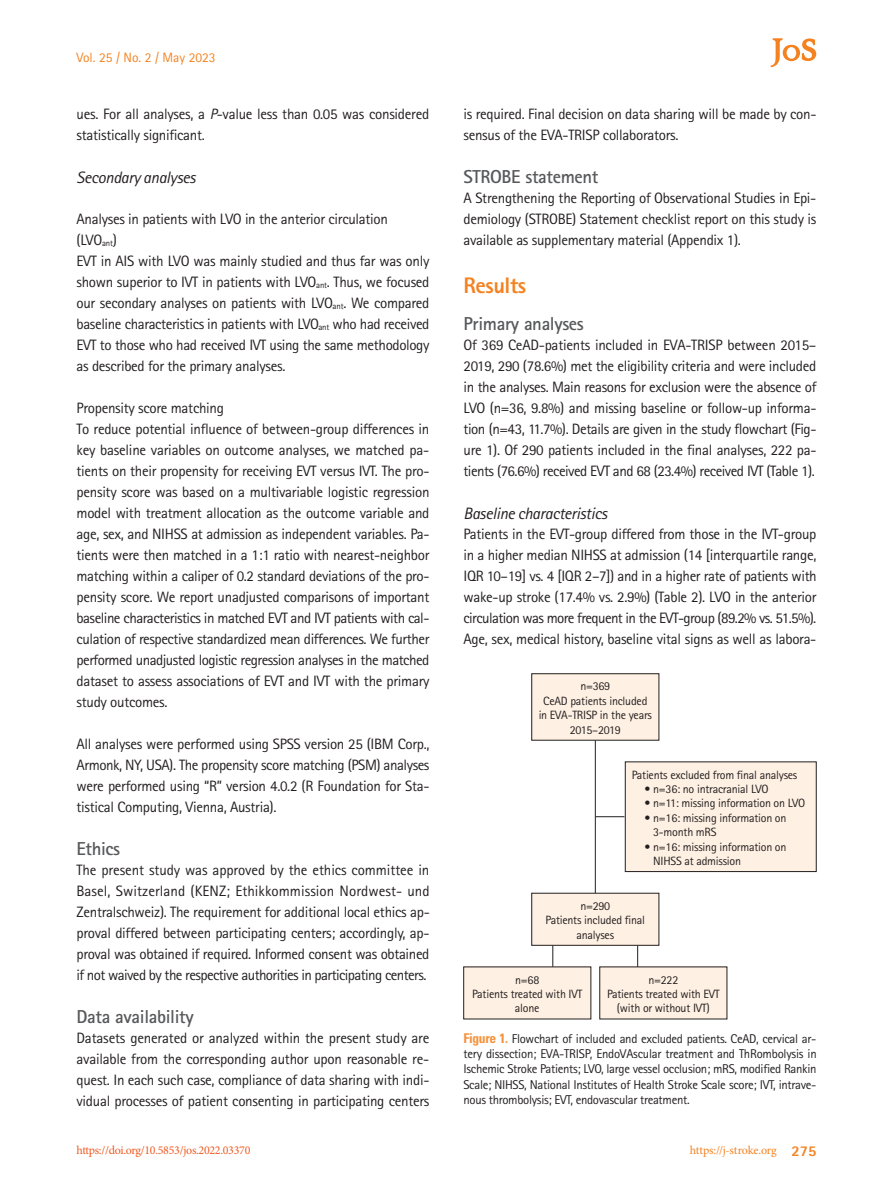
<style>
.page{position:relative;width:893px;height:1191px;background:#fff}
.page>*{position:absolute;margin:0;border:0;box-sizing:border-box;transform-origin:0 0}
.t1{font:800 22.5px "Rotis Sans Serif Std";letter-spacing:-.02em;color:#f58220}
.t2{font:700 18.75px "Rotis Sans Serif Std";letter-spacing:-.02em;color:#57585a}
.t3{font:italic 16.5px "Rotis Sans Serif Std";letter-spacing:-.02em;color:#231f20}
.t4{font:15px/21px "Rotis Sans Serif Std";letter-spacing:-.02em;color:#231f20;text-align:justify}
.t5{font:13.5px "Rotis Sans Serif Std";color:#f58220}
.t6{font:12.75px/15.1px "Rotis Sans Serif Std";letter-spacing:-.025em;color:#231f20;text-align:justify}
.t7{font:12px/14.4px "Rotis Sans Serif Std";letter-spacing:-.02em;color:#231f20;text-align:center}
.t8{font:12px "Minion Pro";letter-spacing:-.025em;color:#f15921}
.t9{font:12px "Minion Pro";letter-spacing:-.015em;color:#f58220}
.s1{font-style:italic}
.s2{font-family:"Univers LT Std";font-weight:700;font-stretch:condensed;font-size:13.5px;color:#f6923c}
.s3{font-family:"Rotis Sans Serif Std";font-weight:800;font-size:15px}
</style>
<div class="page">
<svg style="left:770px;top:38px;width:46px;height:29px"></svg>
<div style="left:532px;top:673px;width:127px;height:67px;background:#fef0e2"></div>
<div style="left:531px;top:673px;width:128px;height:67px;border:1px solid #231f20"></div>
<div style="left:532px;top:893px;width:127px;height:52px;background:#fef0e2"></div>
<div style="left:464px;top:967px;width:127px;height:52px;background:#fef0e2"></div>
<div style="left:600px;top:967px;width:127px;height:52px;background:#fef0e2"></div>
<div style="left:625px;top:762px;width:191px;height:109px;background:#fef0e2"></div>
<hr style="left:595px;top:740px;width:1px;height:153px;background:#231f20">
<svg style="left:553px;top:945px;width:1px;height:21px"></svg>
<svg style="left:637px;top:945px;width:1px;height:21px"></svg>
<svg style="left:595px;top:816px;width:29px;height:1px"></svg>
<p class="t5" style="left:77px;top:50px;width:140px">Vol. 25 / No. 2 / May 2023</p>
<p class="t4" style="left:77px;top:103px;width:354px">ues. For all analyses, a <span class="s1">P</span>-value less than 0.05 was considered statistically significant.</p>
<p class="t3" style="left:77px;top:168px;width:120px">Secondary analyses</p>
<p class="t4" style="left:77px;top:208px;width:354px;text-align:left">Analyses in patients with LVO in the anterior circulation (LVO<sub>ant</sub>)<br>EVT in AIS with LVO was mainly studied and thus far was only shown superior to IVT in patients with LVO<sub>ant</sub>. Thus, we focused our secondary analyses on patients with LVO<sub>ant</sub>. We compared baseline characteristics in patients with LVO<sub>ant</sub> who had received EVT to those who had received IVT using the same methodology as described for the primary analyses.</p>
<p class="t4" style="left:77px;top:397px;width:354px;text-align:left">Propensity score matching<br>To reduce potential influence of between-group differences in key baseline variables on outcome analyses, we matched pa&shy;tients on their propensity for receiving EVT versus IVT. The pro&shy;pensity score was based on a multivariable logistic regression model with treatment allocation as the outcome variable and age, sex, and NIHSS at admission as independent variables. Pa&shy;tients were then matched in a 1:1 ratio with nearest-neighbor matching within a caliper of 0.2 standard deviations of the pro&shy;pensity score. We report unadjusted comparisons of important baseline characteristics in matched EVT and IVT patients with cal&shy;culation of respective standardized mean differences. We further performed unadjusted logistic regression analyses in the matched dataset to assess associations of EVT and IVT with the primary study outcomes.</p>
<p class="t4" style="left:77px;top:733px;width:354px">All analyses were performed using SPSS version 25 (IBM Corp., Armonk, NY, USA). The propensity score matching (PSM) analyses were performed using “R” version 4.0.2 (R Foundation for Sta&shy;tistical Computing, Vienna, Austria).</p>
<p class="t2" style="left:77px;top:836px;width:45px">Ethics</p>
<p class="t4" style="left:77px;top:859px;width:355px">The present study was approved by the ethics committee in Basel, Switzerland (KENZ; Ethikkommission Nordwest- und Zentralschweiz). The requirement for additional local ethics ap&shy;proval differed between participating centers; accordingly, ap&shy;proval was obtained if required. Informed consent was obtained if not waived by the respective authorities in participating centers.</p>
<p class="t2" style="left:77px;top:1004px;width:119px">Data availability</p>
<p class="t4" style="left:77px;top:1027px;width:354px">Datasets generated or analyzed within the present study are available from the corresponding author upon reasonable re&shy;quest. In each such case, compliance of data sharing with indi&shy;vidual processes of patient consenting in participating centers</p>
<p class="t4" style="left:463px;top:103px;width:354px">is required. Final decision on data sharing will be made by con&shy;sensus of the EVA-TRISP collaborators.</p>
<p class="t2" style="left:463px;top:164px;width:136px">STROBE statement</p>
<p class="t4" style="left:463px;top:187px;width:354px">A Strengthening the Reporting of Observational Studies in Epi&shy;demiology (STROBE) Statement checklist report on this study is available as supplementary material (Appendix 1).</p>
<h1 class="t1" style="left:463px;top:271px;width:64px">Results</h1>
<p class="t2" style="left:463px;top:311px;width:122px">Primary analyses</p>
<p class="t4" style="left:463px;top:334px;width:354px">Of 369 CeAD-patients included in EVA-TRISP between 2015– 2019, 290 (78.6%) met the eligibility criteria and were included in the analyses. Main reasons for exclusion were the absence of LVO (n=36, 9.8%) and missing baseline or follow-up informa&shy;tion (n=43, 11.7%). Details are given in the study flowchart (Fig&shy;ure 1). Of 290 patients included in the final analyses, 222 pa&shy;tients (76.6%) received EVT and 68 (23.4%) received IVT (Table 1).</p>
<p class="t3" style="left:463px;top:504px;width:145px">Baseline characteristics</p>
<p class="t4" style="left:463px;top:523px;width:355px">Patients in the EVT-group differed from those in the IVT-group in a higher median NIHSS at admission (14 [interquartile range, IQR 10–19] vs. 4 [IQR 2–7]) and in a higher rate of patients with wake-up stroke (17.4% vs. 2.9%) (Table 2). LVO in the anterior circulation was more frequent in the EVT-group (89.2% vs. 51.5%).<br>Age, sex, medical history, baseline vital signs as well as labora-</p>
<p class="t7" style="left:539px;top:679px;width:115px">n=369<br>CeAD patients included in EVA-TRISP in the years<br>2015–2019</p>
<p class="t7" style="left:632px;top:767px;width:167px">Patients excluded from final analyses</p>
<p class="t7" style="left:645px;top:781px;width:125px">• n=36: no intracranial LVO</p>
<p class="t7" style="left:645px;top:796px;width:162px">• n=11: missing information on LVO</p>
<p class="t7" style="left:653px;top:810px;width:135px;text-align:left;text-indent:-9px">• n=16: missing information on<br>3-month mRS</p>
<p class="t7" style="left:653px;top:839px;width:135px;text-align:left;text-indent:-9px">• n=16: missing information on<br>NIHSS at admission</p>
<p class="t7" style="left:546px;top:898px;width:101px">n=290<br>Patients included final analyses</p>
<p class="t7" style="left:472px;top:972px;width:112px">n=68<br>Patients treated with IVT alone</p>
<p class="t7" style="left:607px;top:972px;width:114px">n=222<br>Patients treated with EVT (with or without IVT)</p>
<p class="t6" style="left:463px;top:1031px;width:355px"><span class="s2">Figure 1.</span> Flowchart of included and excluded patients. CeAD, cervical ar&shy;tery dissection; EVA-TRISP, EndoVAscular treatment and ThRombolysis in Ischemic Stroke Patients; LVO, large vessel occlusion; mRS, modified Rankin Scale; NIHSS, National Institutes of Health Stroke Scale score; IVT, intrave&shy;nous thrombolysis; EVT, endovascular treatment.</p>
<p class="t8" style="left:77px;top:1142px;width:175px">https://doi.org/10.5853/jos.2022.03370</p>
<p class="t9" style="left:690px;top:1142px;width:128px">https://j-stroke.org <span class="s3">275</span></p>
</div>
